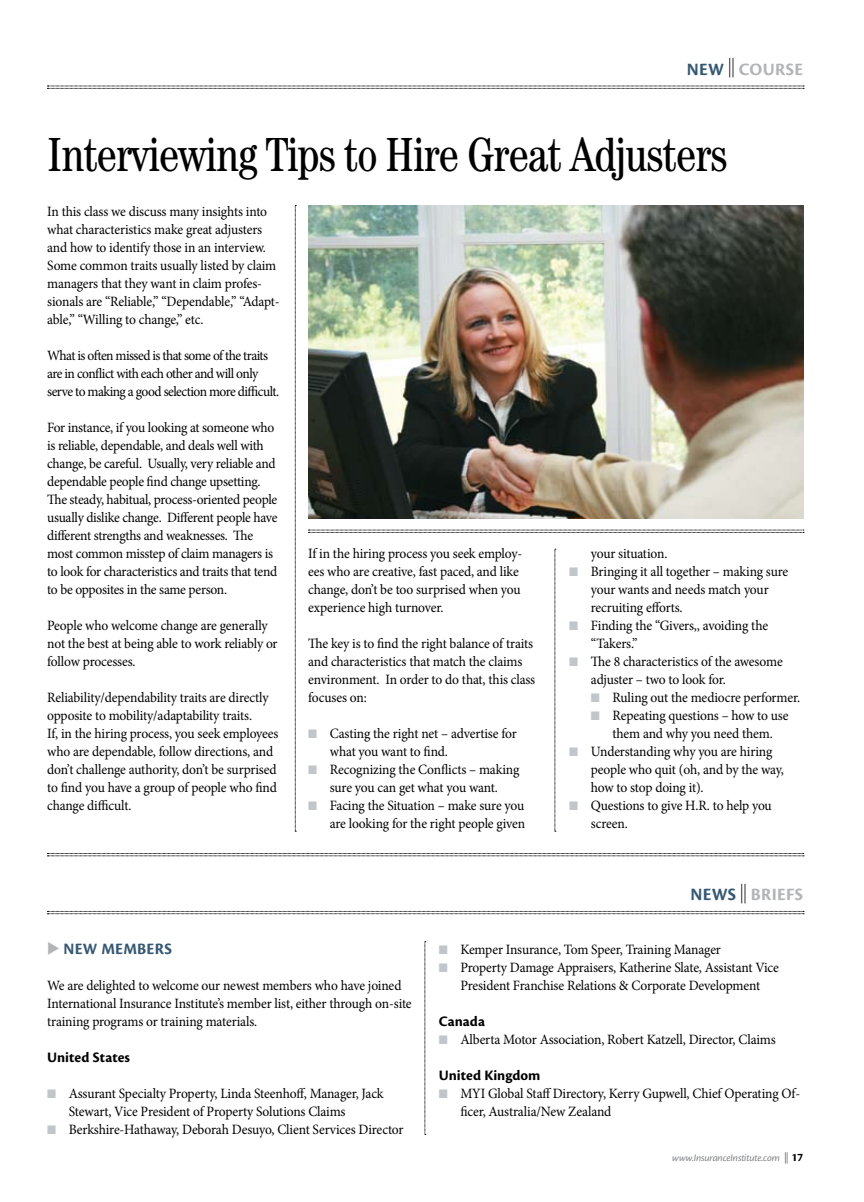
<style>
.page{position:relative;width:864px;height:1202px;background:#fff}
.page>*{position:absolute;margin:0;border:0;box-sizing:border-box;transform-origin:0 0}
.t1{font:condensed 48px "Century Std";letter-spacing:-.02em;color:#000;scale:.95 1}
.t2{font:700 18px "Cronos Pro";letter-spacing:.025em;color:#b2b4b6}
.t3{font:700 16.5px "Cronos Pro";letter-spacing:.01em;color:#365872}
.t4{font:700 15px "Cronos Pro";color:#000}
.t5{font:14.25px/18px "Minion Pro";letter-spacing:-.015em;color:#000;scale:.95 1}
.t6{font:14.25px/18px "Minion Pro";letter-spacing:-.04em;color:#000;scale:.95 1}
.t7{font:italic 10.5px "Cronos Pro";letter-spacing:-.015em;color:#808285}
.s1{color:#365872}
.s2{font-family:"European Pi Two";font-weight:400;color:#000}
.s3{font-family:"European Pi Three";color:#c0c6ca}
.s4{font-family:"European Pi Three";font-weight:400;color:#b2b4b6}
.s5{font-family:"European Pi Two";font-style:normal;color:#000}
.s6{font-weight:700;font-style:normal;font-size:12px;color:#000}
</style>
<div class="page">
<svg style="left:47px;top:86px;width:757px;height:3px"></svg>
<svg style="left:47px;top:911px;width:757px;height:3px"></svg>
<svg style="left:425px;top:941px;width:1px;height:194px"></svg>
<svg style="left:47px;top:853px;width:757px;height:3px"></svg>
<img style="left:308px;top:205px;width:495px;height:313px">
<svg style="left:295px;top:205px;width:1px;height:627px"></svg>
<svg style="left:555px;top:549px;width:1px;height:283px"></svg>
<svg style="left:308px;top:530px;width:496px;height:3px"></svg>
<p class="t2" style="left:687px;top:59px;width:118px"><span class="s1">NEW</span> <span class="s2">,</span> COURSE</p>
<h1 class="t1" style="left:47px;top:126px;width:718px">Interviewing Tips to Hire Great Adjusters</h1>
<p class="t5" style="left:47px;top:203px;width:246px">In this class we discuss many insights into what characteristics make great adjusters and how to identify those in an interview.<br>Some common traits usually listed by claim managers that they want in claim profes&shy;sionals are “Reliable,” “Dependable,” “Adapt&shy;able,” “Willing to change,” etc.</p>
<p class="t6" style="left:47px;top:347px;width:246px">What is often missed is that some of the traits are in conflict with each other and will only serve to making a good selection more difficult.</p>
<p class="t5" style="left:47px;top:418px;width:244px">For instance, if you looking at someone who is reliable, dependable, and deals well with change, be careful. Usually, very reliable and dependable people find change upsetting.<br>The steady, habitual, process-oriented people usually dislike change. Different people have different strengths and weaknesses. The most common misstep of claim managers is to look for characteristics and traits that tend to be opposites in the same person.</p>
<p class="t5" style="left:47px;top:616px;width:244px">People who welcome change are generally not the best at being able to work reliably or follow processes.</p>
<p class="t5" style="left:47px;top:688px;width:245px">Reliability/dependability traits are directly opposite to mobility/adaptability traits.<br>If, in the hiring process, you seek employees who are dependable, follow directions, and don’t challenge authority, don’t be surprised to find you have a group of people who find change difficult.</p>
<p class="t5" style="left:308px;top:544px;width:227px">If in the hiring process you seek employ&shy;ees who are creative, fast paced, and like change, don’t be too surprised when you experience high turnover.</p>
<p class="t5" style="left:308px;top:634px;width:241px">The key is to find the right balance of traits and characteristics that match the claims environment. In order to do that, this class focuses on:</p>
<p class="t5" style="left:308px;top:724px;width:221px"><span class="s3">K</span> Casting the right net – advertise for</p>
<p class="t5" style="left:330px;top:742px;width:126px">what you want to find.</p>
<p class="t5" style="left:308px;top:760px;width:224px"><span class="s3">K</span> Recognizing the Conflicts – making</p>
<p class="t5" style="left:330px;top:778px;width:178px">sure you can get what you want.</p>
<p class="t5" style="left:308px;top:796px;width:229px"><span class="s3">K</span> Facing the Situation – make sure you</p>
<p class="t5" style="left:330px;top:814px;width:207px">are looking for the right people given</p>
<p class="t5" style="left:591px;top:544px;width:82px">your situation.</p>
<p class="t5" style="left:569px;top:562px;width:232px"><span class="s3">K</span> Bringing it all together – making sure</p>
<p class="t5" style="left:591px;top:580px;width:189px">your wants and needs match your</p>
<p class="t5" style="left:591px;top:598px;width:98px">recruiting efforts.</p>
<p class="t5" style="left:569px;top:616px;width:211px"><span class="s3">K</span> Finding the “Givers,, avoiding the</p>
<p class="t5" style="left:591px;top:634px;width:51px">“Takers.”</p>
<p class="t5" style="left:569px;top:652px;width:226px"><span class="s3">K</span> The 8 characteristics of the awesome</p>
<p class="t5" style="left:591px;top:670px;width:144px">adjuster – two to look for.</p>
<p class="t5" style="left:591px;top:688px;width:222px"><span class="s3">K</span> Ruling out the mediocre performer.</p>
<p class="t5" style="left:591px;top:706px;width:210px"><span class="s3">K</span> Repeating questions – how to use</p>
<p class="t5" style="left:612px;top:724px;width:170px">them and why you need them.</p>
<p class="t5" style="left:569px;top:742px;width:215px"><span class="s3">K</span> Understanding why you are hiring</p>
<p class="t5" style="left:591px;top:760px;width:205px">people who quit (oh, and by the way,</p>
<p class="t5" style="left:591px;top:778px;width:120px">how to stop doing it).</p>
<p class="t5" style="left:569px;top:796px;width:215px"><span class="s3">K</span> Questions to give H.R. to help you</p>
<p class="t5" style="left:591px;top:814px;width:40px">screen.</p>
<p class="t2" style="left:690px;top:884px;width:114px"><span class="s1">NEWS</span> <span class="s2">,</span> BRIEFS</p>
<p class="t3" style="left:47px;top:939px;width:126px"><span class="s4">E</span> NEW MEMBERS</p>
<p class="t5" style="left:47px;top:977px;width:385px">We are delighted to welcome our newest members who have joined<br>International Insurance Institute’s member list, either through on-site training programs or training materials.</p>
<p class="t4" style="left:47px;top:1049px;width:84px">UNITED STATES</p>
<p class="t5" style="left:47px;top:1085px;width:356px"><span class="s3">K</span> Assurant Specialty Property, Linda Steenhoff, Manager, Jack</p>
<p class="t5" style="left:69px;top:1103px;width:293px">Stewart, Vice President of Property Solutions Claims</p>
<p class="t5" style="left:47px;top:1121px;width:377px"><span class="s3">K</span> Berkshire-Hathaway, Deborah Desuyo, Client Services Director</p>
<p class="t5" style="left:439px;top:941px;width:299px"><span class="s3">K</span> Kemper Insurance, Tom Speer, Training Manager</p>
<p class="t5" style="left:439px;top:959px;width:360px"><span class="s3">K</span> Property Damage Appraisers, Katherine Slate, Assistant Vice</p>
<p class="t5" style="left:460px;top:977px;width:317px">President Franchise Relations &amp; Corporate Development</p>
<p class="t4" style="left:439px;top:1013px;width:48px">CANADA</p>
<p class="t5" style="left:439px;top:1031px;width:356px"><span class="s3">K</span> Alberta Motor Association, Robert Katzell, Director, Claims</p>
<p class="t4" style="left:439px;top:1067px;width:103px">UNITED KINGDOM</p>
<p class="t5" style="left:460px;top:1085px;width:359px;text-indent:-22px"><span class="s3">K</span> MYI Global Staff Directory, Kerry Gupwell, Chief Operating Of&shy;ficer, Australia/New Zealand</p>
<p class="t7" style="left:672px;top:1151px;width:133px">www.InsuranceInstitute.com <span class="s5">,</span> <span class="s6">17</span></p>
</div>
